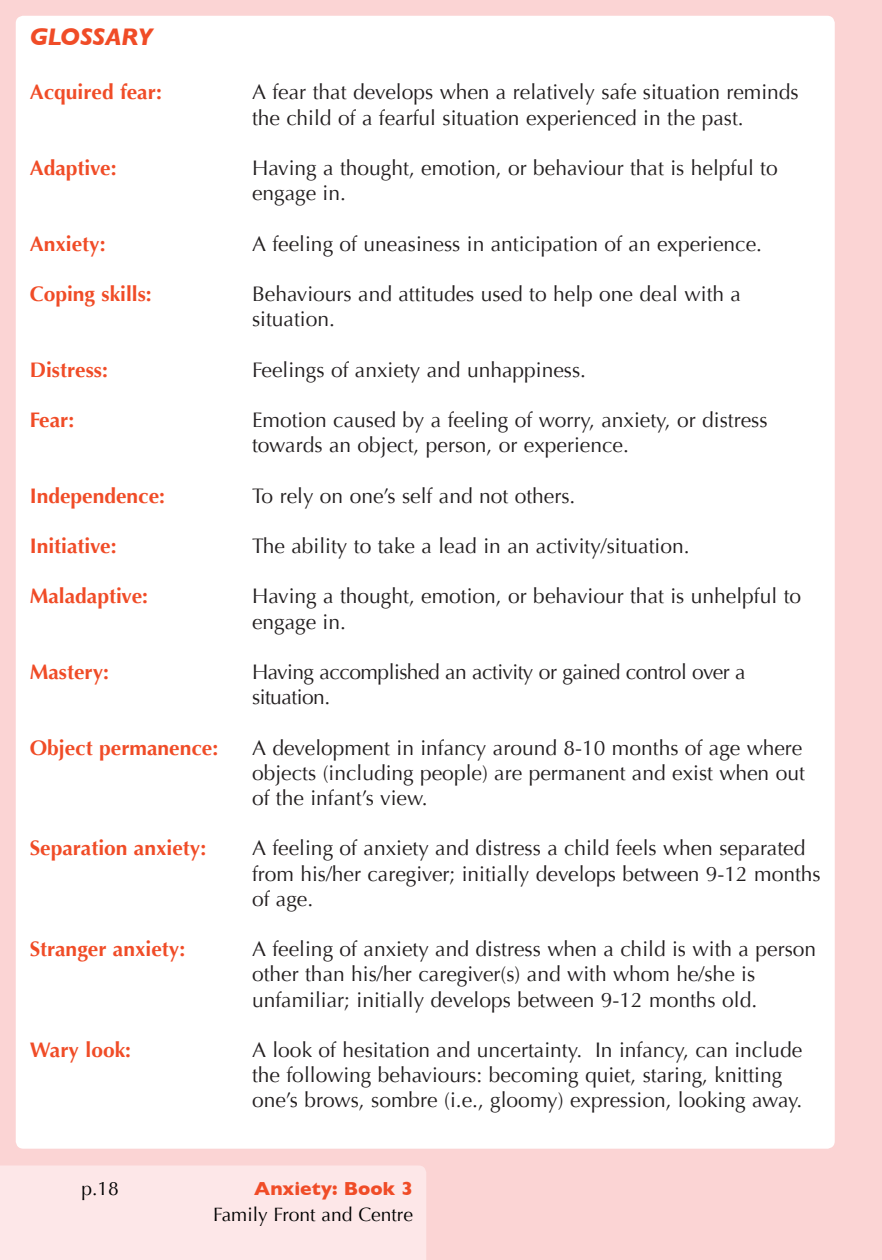
<style>
.page{position:relative;width:882px;height:1260px;background:#fbd4d4}
.page>*{position:absolute;margin:0;border:0;box-sizing:border-box;transform-origin:0 0}
.t1{font:italic 700 24.5px "Gill Sans";color:#f04c27}
.t2{font:21px/25.2px "Optima";color:#231f20}
.t3{font:700 21px "Optima";color:#f04c27}
.t4{font:21px/25.2px "Optima";letter-spacing:-.025em;color:#231f20}
.t5{font:19.25px "Optima";color:#000}
.t6{font:700 19.25px "Gill Sans";color:#f04c27}
</style>
<div class="page">
<div style="left:0;top:1166px;width:426px;height:94px;background:#fde7e8"></div>
<div style="left:64px;top:1182px;width:184px;height:19px;background:#fde7e8"></div>
<div style="left:215px;top:1206px;width:198px;height:20px;background:#fde7e8"></div>
<div style="left:16px;top:16px;width:819px;height:1133px;background:#fff;border-radius:8px"></div>
<p class="t1" style="left:30px;top:22px;width:125px">GLOSSARY</p>
<p class="t3" style="left:30px;top:80px;width:134px">Acquired fear:</p>
<p class="t2" style="left:252px;top:80px;width:548px">A fear that develops when a relatively safe situation reminds the child of a fearful situation experienced in the past.</p>
<p class="t3" style="left:30px;top:156px;width:88px">Adaptive:</p>
<p class="t2" style="left:252px;top:156px;width:527px">Having a thought, emotion, or behaviour that is helpful to engage in.</p>
<p class="t3" style="left:30px;top:231px;width:77px">Anxiety:</p>
<p class="t2" style="left:252px;top:231px;width:512px">A feeling of uneasiness in anticipation of an experience.</p>
<p class="t3" style="left:30px;top:282px;width:123px">Coping skills:</p>
<p class="t2" style="left:252px;top:282px;width:491px">Behaviours and attitudes used to help one deal with a situation.</p>
<p class="t3" style="left:30px;top:357px;width:80px">Distress:</p>
<p class="t2" style="left:252px;top:357px;width:336px">Feelings of anxiety and unhappiness.</p>
<p class="t3" style="left:30px;top:408px;width:46px">Fear:</p>
<p class="t2" style="left:252px;top:408px;width:517px">Emotion caused by a feeling of worry, anxiety, or distress towards an object, person, or experience.</p>
<p class="t3" style="left:30px;top:483px;width:137px">Independence:</p>
<p class="t2" style="left:252px;top:483px;width:325px">To rely on one’s self and not others.</p>
<p class="t3" style="left:30px;top:534px;width:88px">Initiative:</p>
<p class="t2" style="left:252px;top:534px;width:439px">The ability to take a lead in an activity/situation.</p>
<p class="t3" style="left:30px;top:584px;width:120px">Maladaptive:</p>
<p class="t2" style="left:252px;top:584px;width:551px">Having a thought, emotion, or behaviour that is unhelpful to engage in.</p>
<p class="t3" style="left:30px;top:660px;width:81px">Mastery:</p>
<p class="t4" style="left:252px;top:660px;width:495px">Having accomplished an activity or gained control over a situation.</p>
<p class="t3" style="left:30px;top:735px;width:190px">Object permanence:</p>
<p class="t2" style="left:252px;top:735px;width:554px;text-align:justify">A development in infancy around 8-10 months of age where objects (including people) are permanent and exist when out of the infant’s view.</p>
<p class="t3" style="left:30px;top:836px;width:178px">Separation anxiety:</p>
<p class="t2" style="left:252px;top:836px;width:570px">A feeling of anxiety and distress a child feels when separated from his/her caregiver; initially develops between 9-12 months of age.</p>
<p class="t3" style="left:30px;top:937px;width:157px">Stranger anxiety:</p>
<p class="t2" style="left:252px;top:937px;width:566px">A feeling of anxiety and distress when a child is with a person other than his/her caregiver(s) and with whom he/she is unfamiliar; initially develops between 9-12 months old.</p>
<p class="t3" style="left:30px;top:1038px;width:103px">Wary look:</p>
<p class="t2" style="left:252px;top:1038px;width:552px">A look of hesitation and uncertainty. In infancy, can include the following behaviours: becoming quiet, staring, knitting one’s brows, sombre (i.e., gloomy) expression, looking away.</p>
<p class="t5" style="left:81px;top:1178px;width:39px">p.18</p>
<p class="t6" style="left:254px;top:1178px;width:160px">Anxiety: Book 3</p>
<p class="t5" style="left:213px;top:1203px;width:201px">Family Front and Centre</p>
</div>
